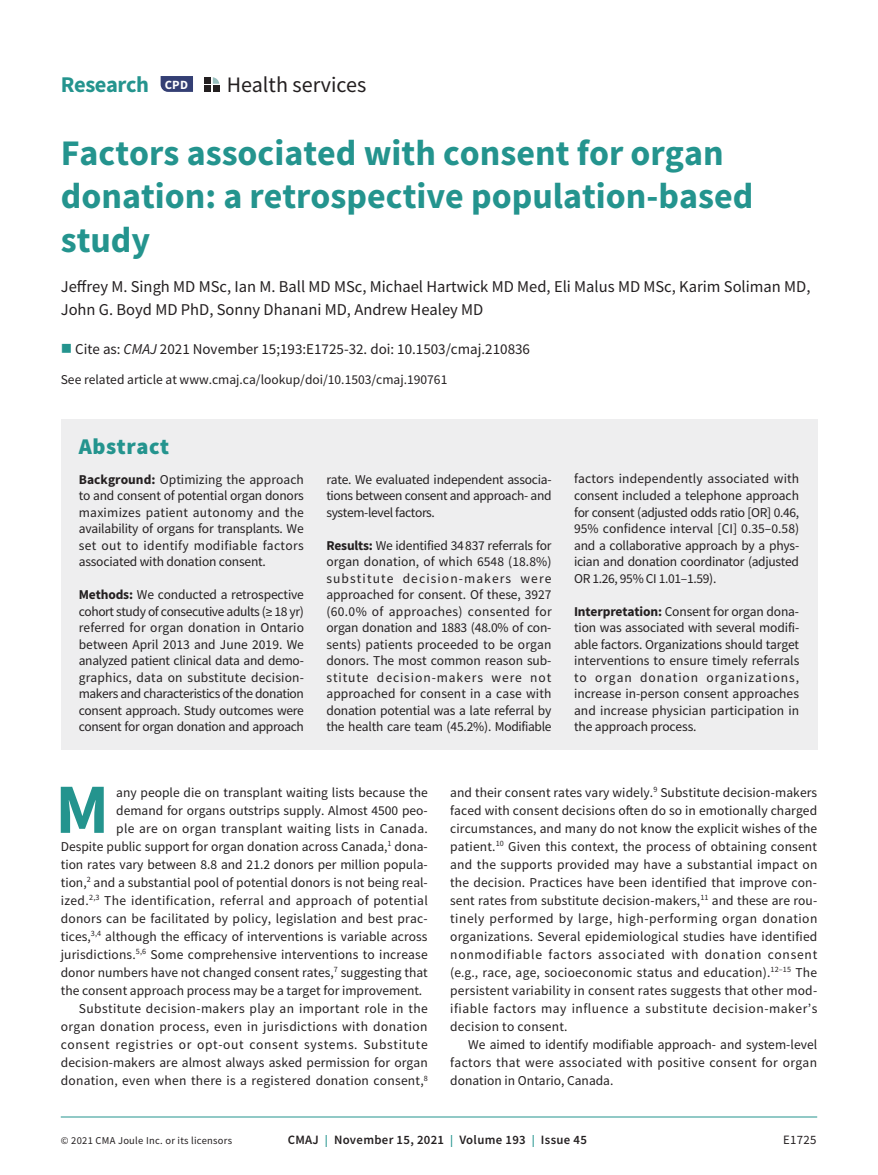
<style>
.page{position:relative;width:878px;height:1175px;background:#fff}
.page>*{position:absolute;margin:0;border:0;box-sizing:border-box;transform-origin:0 0}
.t1{font:700 70.65px "Source Sans Pro";color:#24948e}
.t2{font:700 36px/43.2px "Source Sans Pro";color:#24948e}
.t3{font:700 22.5px "Source Sans Pro";letter-spacing:-.02em;color:#24948e}
.t4{font:900 22.5px "Source Sans Pro";letter-spacing:.025em;color:#24948e}
.t5{font:22.05px "Source Sans Pro";color:#231f20}
.t6{font:16.5px/22.5px "Source Sans Pro";color:#231f20}
.t7{font:15px "Source Sans Pro";color:#231f20}
.t8{font:13.5px/16.5px "Source Sans Pro";color:#231f20;text-align:justify}
.t9{font:13.5px "Source Sans Pro";letter-spacing:.03em;color:#231f20}
.t10{font:13.5px "Source Sans Pro";letter-spacing:.02em;color:#231f20}
.t11{font:13.5px "Source Sans Pro";letter-spacing:.025em;color:#231f20}
.t12{font:13.5px "Source Sans Pro";letter-spacing:.045em;color:#231f20}
.t13{font:600 12.75px "Source Sans Pro";letter-spacing:.025em;color:#231f20}
.t14{font:12.75px "Source Sans Pro";letter-spacing:.025em;color:#231f20}
.t15{font:10.5px "Source Sans Pro";letter-spacing:.025em;color:#231f20}
.s1{font-size:12.6px;color:#fff}
.s2{color:#24948e}
.s3{font-style:italic}
.s4{font-weight:700}
.s5{font-size:12px;color:#24948e}
</style>
<div class="page">
<hr style="left:61px;top:1116px;width:756px;height:1px;background:#24948e">
<svg style="left:161px;top:76px;width:32px;height:16px"></svg>
<div style="left:205px;top:77px;width:6px;height:7px;background:#231f20"></div>
<div style="left:205px;top:85px;width:6px;height:7px;background:#231f20"></div>
<svg style="left:213px;top:77px;width:6px;height:7px"></svg>
<div style="left:213px;top:85px;width:6px;height:7px;background:#231f20"></div>
<div style="left:61px;top:418px;width:756px;height:331px;background:#eeeeef"></div>
<h3 class="t3" style="left:61px;top:69px;width:129px">Research <span class="s1">CPD</span></h3>
<h3 class="t5" style="left:227px;top:70px;width:141px">Health services</h3>
<h2 class="t2" style="left:61px;top:131px;width:694px">Factors associated with consent for organ donation: a retrospective population-based study</h2>
<p class="t6" style="left:61px;top:275px;width:751px">Jeffrey M. Singh MD MSc, Ian M. Ball MD MSc, Michael Hartwick MD Med, Eli Malus MD MSc, Karim Soliman MD,<br>John G. Boyd MD PhD, Sonny Dhanani MD, Andrew Healey MD</p>
<p class="t7" style="left:61px;top:339px;width:470px"><span class="s2">■</span> Cite as: <span class="s3">CMAJ</span> 2021 November 15;193:E1725-32. doi: 10.1503/cmaj.210836</p>
<p class="t8" style="left:61px;top:371px;width:388px">See related article at www.cmaj.ca/lookup/doi/10.1503/cmaj.190761</p>
<h3 class="t4" style="left:79px;top:430px;width:92px">Abstract</h3>
<p class="t8" style="left:79px;top:471px;width:227px"><span class="s4">Background:</span> Optimizing the approach to and consent of potential organ donors maximizes patient autonomy and the availability of organs for transplants. We set out to identify modifiable factors associated with donation consent.</p>
<p class="t8" style="left:79px;top:586px;width:227px"><span class="s4">Methods:</span> We conducted a retrospective cohort study of consecutive adults (≥ 18 yr) referred for organ donation in Ontario between April 2013 and June 2019. We analyzed patient clinical data and demo&shy;graphics, data on substitute decision&shy;makers and characteristics of the donation consent approach. Study outcomes were consent for organ donation and approach</p>
<p class="t8" style="left:326px;top:471px;width:227px">rate. We evaluated independent associa&shy;tions between consent and approach- and system-level factors.</p>
<p class="t8" style="left:326px;top:537px;width:227px"><span class="s4">Results:</span> We identified 34837 referrals for organ donation, of which 6548 (18.8%) substitute decision-makers were approached for consent. Of these, 3927 (60.0% of approaches) consented for organ donation and 1883 (48.0% of con&shy;sents) patients proceeded to be organ donors. The most common reason sub&shy;stitute decision-makers were not approached for consent in a case with donation potential was a late referral by the health care team (45.2%). Modifiable</p>
<p class="t8" style="left:574px;top:470px;width:227px">factors independently associated with consent included a telephone approach for consent (adjusted odds ratio [OR] 0.46, 95% confidence interval [CI] 0.35–0.58) and a collaborative approach by a phys&shy;ician and donation coordinator (adjusted OR 1.26, 95% CI 1.01–1.59).</p>
<p class="t8" style="left:574px;top:602px;width:227px"><span class="s4">Interpretation:</span> Consent for organ dona&shy;tion was associated with several modifi&shy;able factors. Organizations should target interventions to ensure timely referrals to organ donation organizations, increase in-person consent approaches and increase physician participation in the approach process.</p>
<h1 class="t1" style="left:55px;top:761px;width:55px">M</h1>
<p class="t8" style="left:116px;top:784px;width:313px">any people die on transplant waiting lists because the</p>
<p class="t8" style="left:116px;top:802px;width:313px">demand for organs outstrips supply. Almost 4500 peo-</p>
<p class="t10" style="left:116px;top:819px;width:313px">ple are on organ transplant waiting lists in Canada.</p>
<p class="t8" style="left:61px;top:838px;width:368px">Despite public support for organ donation across Canada,<sup>1</sup> dona-</p>
<p class="t8" style="left:61px;top:856px;width:368px">tion rates vary between 8.8 and 21.2 donors per million popula-</p>
<p class="t8" style="left:61px;top:874px;width:368px">tion,<sup>2</sup> and a substantial pool of potential donors is not being real-</p>
<p class="t11" style="left:61px;top:891px;width:368px">ized.<sup>2,3</sup> The identification, referral and approach of potential</p>
<p class="t8" style="left:61px;top:910px;width:368px">donors can be facilitated by policy, legislation and best prac-</p>
<p class="t8" style="left:61px;top:928px;width:368px">tices,<sup>3,4</sup> although the efficacy of interventions is variable across</p>
<p class="t8" style="left:61px;top:946px;width:368px">jurisdictions.<sup>5,6</sup> Some comprehensive interventions to increase</p>
<p class="t8" style="left:61px;top:964px;width:368px">donor numbers have not changed consent rates,<sup>7</sup> suggesting that</p>
<p class="t8" style="left:61px;top:982px;width:363px">the consent approach process may be a target for improvement.</p>
<p class="t9" style="left:79px;top:999px;width:350px">Substitute decision-makers play an important role in the</p>
<p class="t9" style="left:61px;top:1017px;width:368px">organ donation process, even in jurisdictions with donation</p>
<p class="t12" style="left:61px;top:1035px;width:368px">consent registries or opt-out consent systems. Substitute</p>
<p class="t8" style="left:61px;top:1054px;width:368px">decision-makers are almost always asked permission for organ</p>
<p class="t10" style="left:61px;top:1071px;width:368px">donation, even when there is a registered donation consent,<sup>8</sup></p>
<p class="t8" style="left:450px;top:783px;width:369px;line-height:18px">and their consent rates vary widely.<sup>9</sup> Substitute decision-makers faced with consent decisions often do so in emotionally charged circumstances, and many do not know the explicit wishes of the patient.<sup>10</sup> Given this context, the process of obtaining consent and the supports provided may have a substantial impact on the decision. Practices have been identified that improve con&shy;sent rates from substitute decision-makers,<sup>11</sup> and these are rou&shy;tinely performed by large, high-performing organ donation organizations. Several epidemiological studies have identified nonmodifiable factors associated with donation consent (e.g., race, age, socioeconomic status and education).<sup>12–15</sup> The persistent variability in consent rates suggests that other mod&shy;ifiable factors may influence a substitute decision-maker’s decision to consent.</p>
<p class="t8" style="left:450px;top:1035px;width:368px;line-height:18px;text-indent:18px">We aimed to identify modifiable approach- and system-level factors that were associated with positive consent for organ donation in Ontario, Canada.</p>
<p class="t15" style="left:61px;top:1134px;width:173px">© 2021 CMA Joule Inc. or its licensors</p>
<p class="t13" style="left:288px;top:1131px;width:301px">CMAJ <span class="s5">|</span> November 15, 2021 <span class="s5">|</span> Volume 193 <span class="s5">|</span> Issue 45</p>
<p class="t14" style="left:783px;top:1132px;width:35px">E1725</p>
</div>
